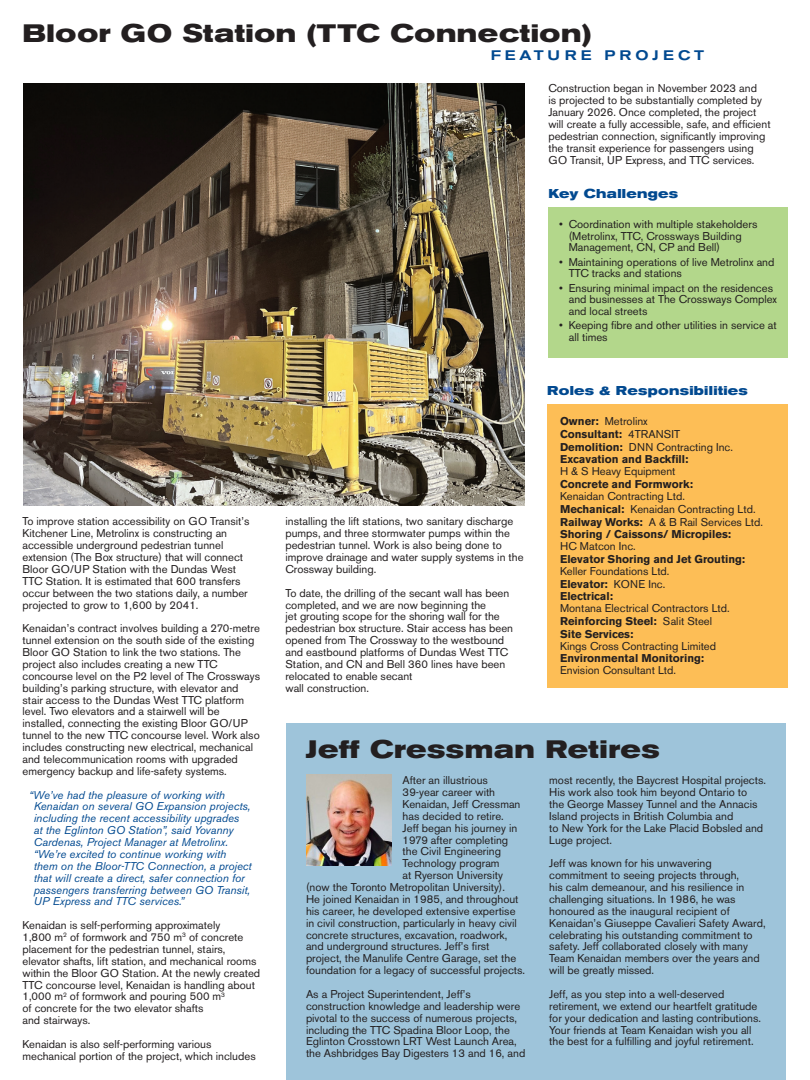
<style>
.page{position:relative;width:810px;height:1080px;background:#fff}
.page>*{position:absolute;margin:0;border:0;box-sizing:border-box;transform-origin:0 0}
.t1{font:700 expanded 25px "Akzidenz Grotesk BE";letter-spacing:.025em;color:#231f20}
.t2{font:500 expanded 13.75px "Akzidenz Grotesk BE";letter-spacing:.3em;color:#014990}
.t3{font:700 expanded 12.75px "Akzidenz Grotesk BE";letter-spacing:.025em;color:#014990}
.t4{font:11.25px/11.9px "Akzidenz Grotesk BE";color:#231f20}
.t5{font:italic 11.25px/11.9px "Akzidenz Grotesk BE";color:#014990}
.t6{font:700 11.25px/11.9px "Akzidenz Grotesk BE";color:#231f20}
.s1{font-weight:700}
.s2{font-weight:400}
</style>
<div class="page">
<div style="left:287px;top:724px;width:499px;height:356px;background:#9ec4da"></div>
<img style="left:23px;top:84px;width:502px;height:422px">
<div style="left:548px;top:207px;width:240px;height:150px;background:#b3d78b"></div>
<div style="left:547px;top:404px;width:241px;height:283px;background:#fdbe56"></div>
<img style="left:306px;top:775px;width:85px;height:91px">
<p class="t1" style="left:22px;top:18px;width:570px">Bloor GO Station (TTC Connection)</p>
<p class="t2" style="left:491px;top:47px;width:215px">FEATURE PROJECT</p>
<p class="t4" style="left:548px;top:83px;width:224px">Construction began in November 2023 and<br>is projected to be substantially completed by January 2026. Once completed, the project will create a fully accessible, safe, and efficient pedestrian connection, significantly improving the transit experience for passengers using GO Transit, UP Express, and TTC services.</p>
<p class="t3" style="left:548px;top:186px;width:131px">Key Challenges</p>
<p class="t4" style="left:22px;top:516px;width:228px">To improve station accessibility on GO Transit’s Kitchener Line, Metrolinx is constructing an accessible underground pedestrian tunnel extension (The Box structure) that will connect Bloor GO/UP Station with the Dundas West TTC Station. It is estimated that 600 transfers occur between the two stations daily, a number projected to grow to 1,600 by 2041.</p>
<p class="t4" style="left:22px;top:623px;width:239px">Kenaidan’s contract involves building a 270-metre tunnel extension on the south side of the existing Bloor GO Station to link the two stations. The project also includes creating a new TTC concourse level on the P2 level of The Crossways building’s parking structure, with elevator and stair access to the Dundas West TTC platform level. Two elevators and a stairwell will be installed, connecting the existing Bloor GO/UP tunnel to the new TTC concourse level. Work also includes constructing new electrical, mechanical and telecommunication rooms with upgraded emergency backup and life-safety systems.</p>
<p class="t5" style="left:34px;top:789px;width:219px;text-indent:-5px">“We’ve had the pleasure of working with Kenaidan on several GO Expansion projects, including the recent accessibility upgrades<br>at the Eglinton GO Station”, said Yovanny Cardenas, Project Manager at Metrolinx. “We’re excited to continue working with them on the Bloor-TTC Connection, a project that will create a direct, safer connection for passengers transferring between GO Transit, UP Express and TTC services.”</p>
<p class="t4" style="left:22px;top:919px;width:239px">Kenaidan is self-performing approximately<br>1,800 m<sup>2</sup> of formwork and 750 m<sup>3</sup> of concrete placement for the pedestrian tunnel, stairs, elevator shafts, lift station, and mechanical rooms within the Bloor GO Station. At the newly created TTC concourse level, Kenaidan is handling about 1,000 m<sup>2</sup> of formwork and pouring 500 m<sup>3<br></sup>of concrete for the two elevator shafts<br>and stairways.</p>
<p class="t4" style="left:22px;top:1038px;width:235px">Kenaidan is also self-performing various mechanical portion of the project, which includes</p>
<p class="t4" style="left:285px;top:516px;width:240px">installing the lift stations, two sanitary discharge pumps, and three stormwater pumps within the pedestrian tunnel. Work is also being done to improve drainage and water supply systems in the Crossway building.</p>
<p class="t4" style="left:285px;top:587px;width:229px">To date, the drilling of the secant wall has been completed, and we are now beginning the<br>jet grouting scope for the shoring wall for the pedestrian box structure. Stair access has been opened from The Crossway to the westbound and eastbound platforms of Dundas West TTC Station, and CN and Bell 360 lines have been relocated to enable secant<br>wall construction.</p>
<p class="t4" style="left:569px;top:218px;width:190px;text-indent:-10px">• Coordination with multiple stakeholders (Metrolinx, TTC, Crossways Building<br>Management, CN, CP and Bell)</p>
<p class="t4" style="left:569px;top:256px;width:207px;text-indent:-10px">• Maintaining operations of live Metrolinx and<br>TTC tracks and stations</p>
<p class="t4" style="left:569px;top:282px;width:210px;text-indent:-10px">• Ensuring minimal impact on the residences and businesses at The Crossways Complex and local streets</p>
<p class="t4" style="left:569px;top:320px;width:210px;text-indent:-10px">• Keeping fibre and other utilities in service at all times</p>
<p class="t3" style="left:547px;top:383px;width:202px">Roles &amp; Responsibilities</p>
<p class="t4" style="left:560px;top:415px;width:89px"><span class="s1">Owner:</span> Metrolinx</p>
<p class="t6" style="left:560px;top:428px;width:122px">Consultant: <span class="s2">4TRANSIT</span></p>
<p class="t4" style="left:560px;top:441px;width:174px"><span class="s1">Demolition:</span> DNN Contracting Inc.</p>
<p class="t6" style="left:560px;top:454px;width:130px">Excavation and Backfill:<br><span class="s2">H &amp; S Heavy Equipment</span></p>
<p class="t4" style="left:560px;top:478px;width:134px"><span class="s1">Concrete and Formwork:<br></span>Kenaidan Contracting Ltd.</p>
<p class="t4" style="left:560px;top:503px;width:197px"><span class="s1">Mechanical:</span> Kenaidan Contracting Ltd.</p>
<p class="t4" style="left:560px;top:516px;width:204px"><span class="s1">Railway Works:</span> A &amp; B Rail Services Ltd.</p>
<p class="t6" style="left:560px;top:529px;width:173px">Shoring / Caissons/ Micropiles:<br><span class="s2">HC Matcon Inc.</span></p>
<p class="t6" style="left:560px;top:553px;width:187px">Elevator Shoring and Jet Grouting:<br><span class="s2">Keller Foundations Ltd.</span></p>
<p class="t6" style="left:560px;top:578px;width:107px">Elevator: <span class="s2">KONE Inc.</span></p>
<p class="t4" style="left:560px;top:591px;width:171px"><span class="s1">Electrical:<br></span>Montana Electrical Contractors Ltd.</p>
<p class="t6" style="left:560px;top:615px;width:154px">Reinforcing Steel: <span class="s2">Salit Steel</span></p>
<p class="t4" style="left:560px;top:628px;width:158px"><span class="s1">Site Services:<br></span>Kings Cross Contracting Limited</p>
<p class="t6" style="left:560px;top:653px;width:146px">Environmental Monitoring:<br><span class="s2">Envision Consultant Ltd.</span></p>
<p class="t1" style="left:306px;top:734px;width:355px">Jeff Cressman Retires</p>
<p class="t4" style="left:403px;top:774px;width:87px">After an illustrious</p>
<p class="t4" style="left:403px;top:786px;width:94px">39-year career with</p>
<p class="t4" style="left:403px;top:798px;width:119px">Kenaidan, Jeff Cressman</p>
<p class="t4" style="left:403px;top:810px;width:103px">has decided to retire.</p>
<p class="t4" style="left:403px;top:822px;width:116px">Jeff began his journey in</p>
<p class="t4" style="left:403px;top:834px;width:107px">1979 after completing</p>
<p class="t4" style="left:403px;top:846px;width:100px">the Civil Engineering</p>
<p class="t4" style="left:403px;top:857px;width:99px">Technology program</p>
<p class="t4" style="left:403px;top:869px;width:102px">at Ryerson University</p>
<p class="t4" style="left:306px;top:881px;width:201px">(now the Toronto Metropolitan University).</p>
<p class="t4" style="left:306px;top:893px;width:214px">He joined Kenaidan in 1985, and throughout</p>
<p class="t4" style="left:306px;top:905px;width:211px">his career, he developed extensive expertise</p>
<p class="t4" style="left:306px;top:917px;width:212px">in civil construction, particularly in heavy civil</p>
<p class="t4" style="left:306px;top:929px;width:203px">concrete structures, excavation, roadwork,</p>
<p class="t4" style="left:306px;top:941px;width:185px">and underground structures. Jeff’s first</p>
<p class="t4" style="left:306px;top:952px;width:212px">project, the Manulife Centre Garage, set the</p>
<p class="t4" style="left:306px;top:964px;width:221px">foundation for a legacy of successful projects.</p>
<p class="t4" style="left:306px;top:988px;width:221px">As a Project Superintendent, Jeff’s construction knowledge and leadership were pivotal to the success of numerous projects, including the TTC Spadina Bloor Loop, the Eglinton Crosstown LRT West Launch Area, the Ashbridges Bay Digesters 13 and 16, and</p>
<p class="t4" style="left:549px;top:774px;width:218px">most recently, the Baycrest Hospital projects.<br>His work also took him beyond Ontario to<br>the George Massey Tunnel and the Annacis Island projects in British Columbia and<br>to New York for the Lake Placid Bobsled and Luge project.</p>
<p class="t4" style="left:549px;top:857px;width:218px">Jeff was known for his unwavering commitment to seeing projects through,<br>his calm demeanour, and his resilience in challenging situations. In 1986, he was honoured as the inaugural recipient of Kenaidan’s Giuseppe Cavalieri Safety Award, celebrating his outstanding commitment to safety. Jeff collaborated closely with many Team Kenaidan members over the years and will be greatly missed.</p>
<p class="t4" style="left:549px;top:988px;width:213px">Jeff, as you step into a well-deserved retirement, we extend our heartfelt gratitude for your dedication and lasting contributions.<br>Your friends at Team Kenaidan wish you all the best for a fulfilling and joyful retirement.</p>
</div>
